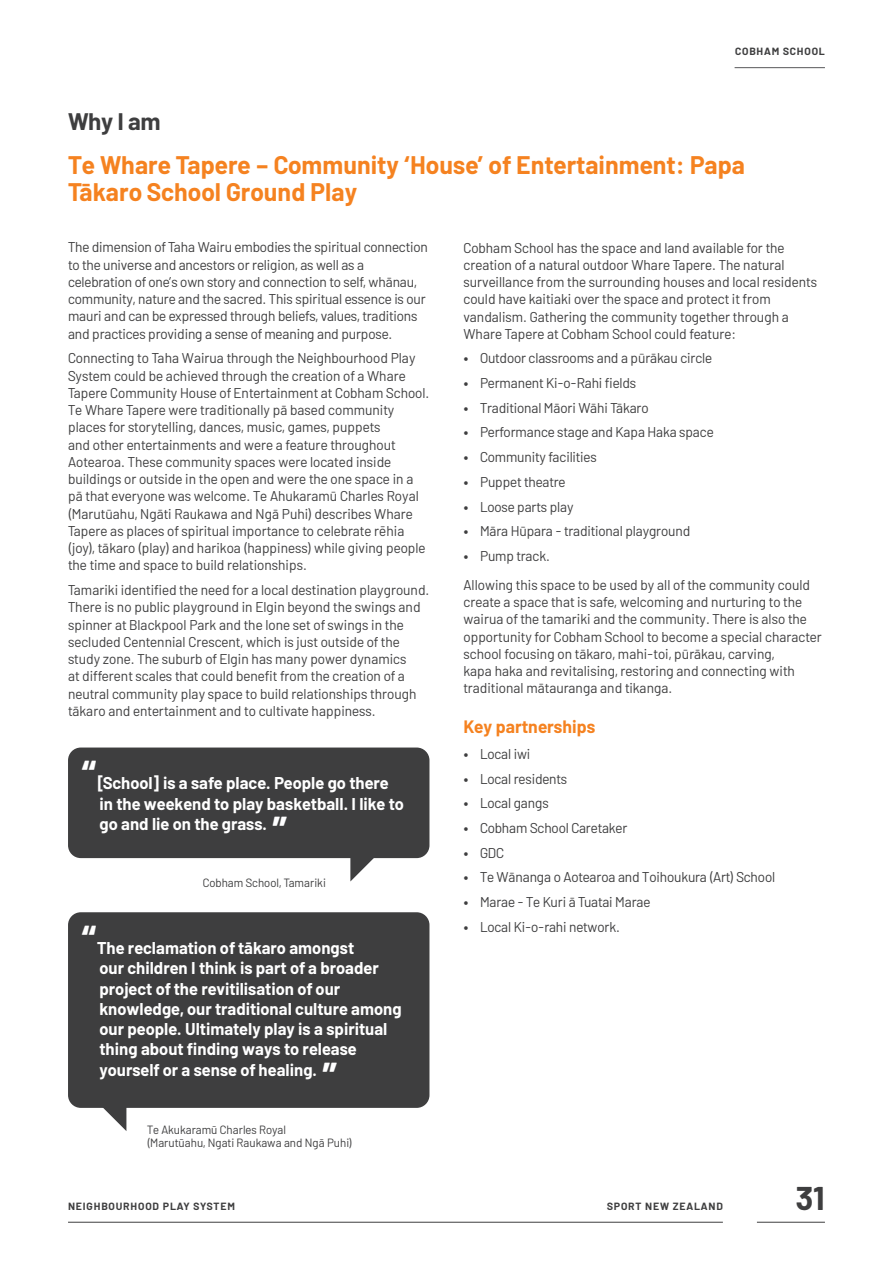
<style>
.page{position:relative;width:893px;height:1263px;background:#fff}
.page>*{position:absolute;margin:0;border:0;box-sizing:border-box;transform-origin:0 0}
.QUOTE{font:700 40.5px "Barlow";color:#fff}
.t1{font:700 33px "Barlow";color:#3e3e3f}
.Barlow_SUB_ORANGE{font:700 25.5px/27px "Barlow";color:#f58220}
.Barlow_SUB_ORANGE-2{font:700 24px "Barlow";color:#3e3e3f}
.Barlow_Text_Bold_Ora{font:700 18px "Barlow";color:#f58220}
.QUOTE-2{font:700 17.1px/20.2px "Barlow";color:#fff}
.Barlow_Text{font:14.25px/17.2px "Barlow";color:#3e3e3f}
.Quote_name{font:12px/13.5px "Barlow";color:#3e3e3f}
.t2{font:700 10.5px "Barlow";letter-spacing:.08em;color:#3e3e3f}
.s1{font-weight:700}
</style>
<div class="page">
<svg style="left:350px;top:858px;width:27px;height:23px"></svg>
<div style="left:68px;top:747px;width:361px;height:111px;background:#3e3e3f;border-radius:13px"></div>
<svg style="left:103px;top:1108px;width:23px;height:23px"></svg>
<div style="left:68px;top:912px;width:361px;height:196px;background:#3e3e3f;border-radius:13px"></div>
<hr style="left:68px;top:1222px;width:655px;height:1px;background:#3e3e3f">
<hr style="left:757px;top:1222px;width:68px;height:1px;background:#3e3e3f">
<hr style="left:735px;top:67px;width:90px;height:1px;background:#57585a">
<p class="t2" style="left:735px;top:44px;width:91px">COBHAM SCHOOL</p>
<p class="Barlow_SUB_ORANGE-2" style="left:68px;top:104px;width:94px">Why I am</p>
<p class="Barlow_SUB_ORANGE" style="left:68px;top:150px;width:679px">Te Whare Tapere – Community ‘House’ of Entertainment: Papa<br>Tākaro School Ground Play</p>
<p class="Barlow_Text" style="left:68px;top:238px;width:361px">The dimension of Taha Wairu embodies the spiritual connection to the universe and ancestors or religion, as well as a celebration of one’s own story and connection to self, whānau, community, nature and the sacred. This spiritual essence is our mauri and can be expressed through beliefs, values, traditions and practices providing a sense of meaning and purpose.</p>
<p class="Barlow_Text" style="left:68px;top:348px;width:363px">Connecting to Taha Wairua through the Neighbourhood Play System could be achieved through the creation of a Whare Tapere Community House of Entertainment at Cobham School.<br>Te Whare Tapere were traditionally pā based community places for storytelling, dances, music, games, puppets<br>and other entertainments and were a feature throughout Aotearoa. These community spaces were located inside buildings or outside in the open and were the one space in a pā that everyone was welcome. Te Ahukaramū Charles Royal (Marutūahu, Ngāti Raukawa and Ngā Puhi) describes Whare Tapere as places of spiritual importance to celebrate rēhia (joy), tākaro (play) and harikoa (happiness) while giving people the time and space to build relationships.</p>
<p class="Barlow_Text" style="left:68px;top:580px;width:363px">Tamariki identified the need for a local destination playground.<br>There is no public playground in Elgin beyond the swings and spinner at Blackpool Park and the lone set of swings in the secluded Centennial Crescent, which is just outside of the study zone. The suburb of Elgin has many power dynamics<br>at different scales that could benefit from the creation of a neutral community play space to build relationships through tākaro and entertainment and to cultivate happiness.</p>
<p class="Barlow_Text" style="left:463px;top:238px;width:355px">Cobham School has the space and land available for the creation of a natural outdoor Whare Tapere. The natural surveillance from the surrounding houses and local residents could have kaitiaki over the space and protect it from vandalism. Gathering the community together through a Whare Tapere at Cobham School could feature:</p>
<p class="Barlow_Text" style="left:463px;top:348px;width:250px"><span class="s1">•</span> Outdoor classrooms and a pūrākau circle</p>
<p class="Barlow_Text" style="left:463px;top:373px;width:174px"><span class="s1">•</span> Permanent Ki-o-Rahi fields</p>
<p class="Barlow_Text" style="left:463px;top:398px;width:187px"><span class="s1">•</span> Traditional Māori Wāhi Tākaro</p>
<p class="Barlow_Text" style="left:463px;top:423px;width:252px"><span class="s1">•</span> Performance stage and Kapa Haka space</p>
<p class="Barlow_Text" style="left:463px;top:447px;width:135px"><span class="s1">•</span> Community facilities</p>
<p class="Barlow_Text" style="left:463px;top:472px;width:104px"><span class="s1">•</span> Puppet theatre</p>
<p class="Barlow_Text" style="left:463px;top:497px;width:112px"><span class="s1">•</span> Loose parts play</p>
<p class="Barlow_Text" style="left:463px;top:521px;width:228px"><span class="s1">•</span> Māra Hūpara - traditional playground</p>
<p class="Barlow_Text" style="left:463px;top:546px;width:88px"><span class="s1">•</span> Pump track.</p>
<p class="Barlow_Text" style="left:463px;top:575px;width:360px">Allowing this space to be used by all of the community could create a space that is safe, welcoming and nurturing to the wairua of the tamariki and the community. There is also the opportunity for Cobham School to become a special character school focusing on tākaro, mahi-toi, pūrākau, carving,<br>kapa haka and revitalising, restoring and connecting with traditional mātauranga and tikanga.</p>
<p class="Barlow_Text_Bold_Ora" style="left:463px;top:713px;width:133px">Key partnerships</p>
<p class="Barlow_Text" style="left:463px;top:744px;width:68px"><span class="s1">•</span> Local iwi</p>
<p class="Barlow_Text" style="left:463px;top:769px;width:105px"><span class="s1">•</span> Local residents</p>
<p class="Barlow_Text" style="left:463px;top:793px;width:87px"><span class="s1">•</span> Local gangs</p>
<p class="Barlow_Text" style="left:463px;top:818px;width:165px"><span class="s1">•</span> Cobham School Caretaker</p>
<p class="Barlow_Text" style="left:463px;top:843px;width:42px"><span class="s1">•</span> GDC</p>
<p class="Barlow_Text" style="left:463px;top:867px;width:313px"><span class="s1">•</span> Te Wānanga o Aotearoa and Toihoukura (Art) School</p>
<p class="Barlow_Text" style="left:463px;top:892px;width:188px"><span class="s1">•</span> Marae - Te Kuri ā Tuatai Marae</p>
<p class="Barlow_Text" style="left:463px;top:917px;width:158px"><span class="s1">•</span> Local Ki-o-rahi network.</p>
<p class="QUOTE" style="left:81px;top:745px;width:18px">“</p>
<p class="QUOTE-2" style="left:97px;top:772px;width:308px">[School] is a safe place. People go there in the weekend to play basketball. I like to go and lie on the grass.</p>
<p class="QUOTE" style="left:274px;top:801px;width:16px">”</p>
<p class="Quote_name" style="left:203px;top:875px;width:125px">Cobham School, Tamariki</p>
<p class="QUOTE" style="left:81px;top:909px;width:18px">“</p>
<p class="QUOTE-2" style="left:97px;top:936px;width:306px">The reclamation of tākaro amongst<br>our children I think is part of a broader project of the revitilisation of our knowledge, our traditional culture among our people. Ultimately play is a spiritual thing about finding ways to release yourself or a sense of healing.</p>
<p class="QUOTE" style="left:324px;top:1046px;width:16px">”</p>
<p class="Quote_name" style="left:147px;top:1122px;width:207px">Te Akukaramū Charles Royal<br>(Marutūahu, Ngati Raukawa and Ngā Puhi)</p>
<p class="t2" style="left:68px;top:1198px;width:168px">NEIGHBOURHOOD PLAY SYSTEM</p>
<p class="t2" style="left:607px;top:1198px;width:117px">SPORT NEW ZEALAND</p>
<h2 class="t1" style="left:796px;top:1173px;width:31px">31</h2>
</div>
